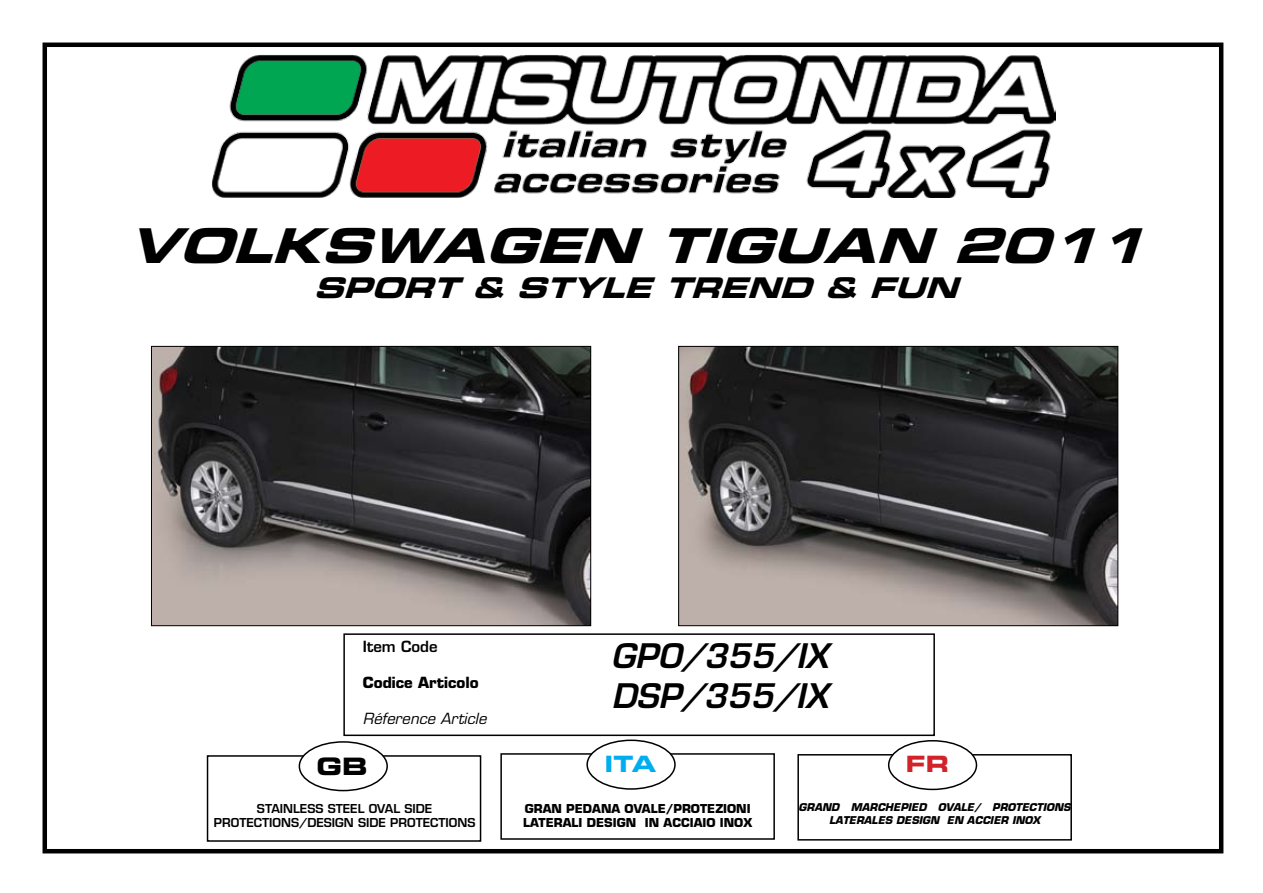
<style>
.page{position:relative;width:1263px;height:893px;background:#fff}
.page>*{position:absolute;margin:0;border:0;box-sizing:border-box;transform-origin:0 0}
.t1{font:italic 48px "Eurostile LT Std Bold Ex 2";color:#000}
.t2{font:italic 600 33px/39.6px "Eurostile LT Std";color:#000}
.t3{font:italic 28.5px "Eurostile LT Std Bold Ex 2";color:#000}
.t4{font:24px "Eurostile LT Std Bold Ex 2";color:#000}
.t5{font:22.5px "Eurostile LT Std Bold Ex 2";color:#00aeef}
.t6{font:22.5px "Eurostile LT Std Bold Ex 2";color:#d2232a}
.t7{font:italic 15px "Eurostile LT Std";color:#000}
.t8{font:700 15px "Eurostile LT Std";color:#000}
.t9{font:600 15px "Eurostile LT Std";color:#000}
.t10{font:600 12px/14.4px "Eurostile LT Std";color:#000;text-align:center}
.t11{font:700 12px/14.4px "Eurostile LT Std";color:#000}
.t12{font:italic 700 10.5px/12.6px "Eurostile LT Std";color:#000;text-align:center}
</style>
<div class="page">
<div style="left:43px;top:43px;width:1180px;height:810px;border:4px solid #000"></div>
<img style="left:212px;top:55px;width:844px;height:142px">
<div style="left:343px;top:633px;width:592px;height:103px;border:2px solid #000"></div>
<div style="left:207px;top:755px;width:274px;height:87px;border:2px solid #000"></div>
<div style="left:299px;top:742px;width:88px;height:49px;background:#fff;border-radius:50%"></div>
<div style="left:299px;top:741px;width:89px;height:50px;border:2px solid #000;border-radius:50%"></div>
<div style="left:500px;top:753px;width:275px;height:87px;border:2px solid #000"></div>
<div style="left:587px;top:740px;width:88px;height:49px;background:#fff;border-radius:50%"></div>
<div style="left:586px;top:739px;width:90px;height:51px;border:2px solid #000;border-radius:50%"></div>
<div style="left:797px;top:754px;width:275px;height:87px;border:2px solid #000"></div>
<div style="left:889px;top:741px;width:87px;height:48px;background:#fff;border-radius:50%"></div>
<div style="left:888px;top:740px;width:89px;height:50px;border:2px solid #000;border-radius:50%"></div>
<img style="left:153px;top:348px;width:436px;height:276px">
<div style="left:151px;top:346px;width:440px;height:280px;border:1px solid #000"></div>
<img style="left:680px;top:348px;width:436px;height:276px">
<div style="left:678px;top:346px;width:440px;height:280px;border:1px solid #000"></div>
<h1 class="t1" style="left:128px;top:212px;width:1038px">VOLKSWAGEN TIGUAN 2011</h1>
<h3 class="t3" style="left:314px;top:267px;width:658px">SPORT &amp; STYLE TREND &amp; FUN</h3>
<h3 class="t9" style="left:363px;top:637px;width:76px">Item Code</h3>
<h3 class="t8" style="left:363px;top:674px;width:117px">Codice Articolo</h3>
<h3 class="t7" style="left:363px;top:710px;width:125px">Réference Article</h3>
<h3 class="t4" style="left:317px;top:749px;width:52px">GB</h3>
<p class="t10" style="left:214px;top:801px;width:263px">STAINLESS STEEL OVAL SIDE<br>PROTECTIONS/DESIGN SIDE PROTECTIONS</p>
<h2 class="t2" style="left:611px;top:637px;width:219px">GPO/355/IX<br>DSP/355/IX</h2>
<h3 class="t5" style="left:604px;top:748px;width:53px">ITA</h3>
<h3 class="t6" style="left:906px;top:748px;width:45px">FR</h3>
<p class="t12" style="left:799px;top:801px;width:274px">GRAND MARCHEPIED OVALE/ PROTECTIONS<br>LATERALES DESIGN EN ACCIER INOX</p>
<p class="t11" style="left:523px;top:801px;width:230px">GRAN PEDANA OVALE/PROTEZIONI<br>LATERALI DESIGN IN ACCIAIO INOX</p>
</div>
